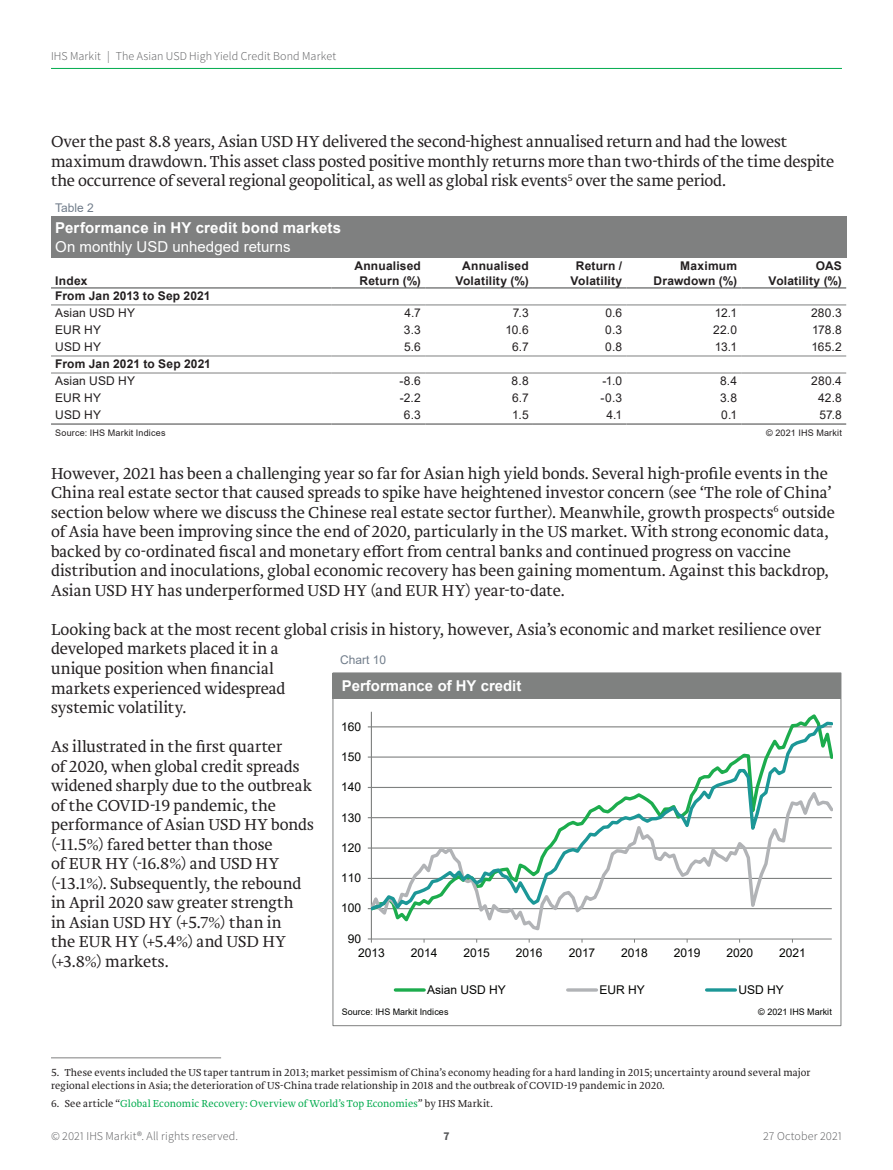
<style>
.page{position:relative;width:893px;height:1170px;background:#fff}
.page>*{position:absolute;margin:0;border:0;box-sizing:border-box;transform-origin:0 0}
.t1{font:300 16.5px/19.5px "Brioni Std";letter-spacing:-.005em;color:#231f20}
.t2{font:700 15px "Arial";letter-spacing:.01em;color:#fff}
.t3{font:15px "Arial";color:#fff}
.t4{font:700 14.85px "Arial";color:#fff}
.t5{font:12px "Arial";letter-spacing:.01em;color:#231f20}
.t6{font:700 12px/15px "Arial";letter-spacing:.015em;color:#231f20;text-align:center}
.t7{font:300 12px "Source Sans Pro";letter-spacing:.01em;color:#57585a}
.t8{font:12px "Arial";letter-spacing:-.005em;color:#040503}
.t9{font:12px "Arial";color:#717d8b}
.t10{font:700 12px "Source Sans Pro";color:#57585a}
.t11{font:300 10.5px/13.5px "Brioni Std";letter-spacing:.015em;color:#231f20}
.t12{font:300 10.5px "Brioni Std";letter-spacing:.01em;color:#00ab4d}
.t13{font:9px "Arial";letter-spacing:.025em;color:#231f20}
.t14{font:9px "Arial";letter-spacing:.005em;color:#040503}
.s1{color:#231f20}
</style>
<div class="page">
<hr style="left:51px;top:68px;width:791px;height:1px;background:#00ab4d">
<hr style="left:51px;top:1057px;width:170px;height:1px;background:#7f8080">
<div style="left:51px;top:216px;width:795px;height:42px;background:#7f8080"></div>
<hr style="left:332px;top:287px;width:93px;height:1px;background:#7f8080">
<hr style="left:425px;top:287px;width:108px;height:1px;background:#7f8080">
<hr style="left:533px;top:287px;width:93px;height:1px;background:#7f8080">
<hr style="left:626px;top:287px;width:115px;height:1px;background:#7f8080">
<hr style="left:741px;top:287px;width:105px;height:1px;background:#7f8080">
<hr style="left:51px;top:287px;width:281px;height:1px;background:#7f8080">
<hr style="left:51px;top:423px;width:281px;height:2px;background:#7f8080">
<hr style="left:332px;top:423px;width:93px;height:2px;background:#7f8080">
<hr style="left:425px;top:423px;width:108px;height:2px;background:#7f8080">
<hr style="left:533px;top:423px;width:93px;height:2px;background:#7f8080">
<hr style="left:626px;top:423px;width:115px;height:2px;background:#7f8080">
<hr style="left:741px;top:423px;width:105px;height:2px;background:#7f8080">
<hr style="left:51px;top:372px;width:281px;height:1px;background:#7f8080">
<hr style="left:332px;top:372px;width:93px;height:1px;background:#7f8080">
<hr style="left:425px;top:372px;width:108px;height:1px;background:#7f8080">
<hr style="left:533px;top:372px;width:93px;height:1px;background:#7f8080">
<hr style="left:626px;top:372px;width:115px;height:1px;background:#7f8080">
<hr style="left:741px;top:372px;width:105px;height:1px;background:#7f8080">
<hr style="left:51px;top:304px;width:281px;height:1px;background:#7f8080">
<hr style="left:332px;top:304px;width:93px;height:1px;background:#7f8080">
<hr style="left:425px;top:304px;width:108px;height:1px;background:#7f8080">
<hr style="left:533px;top:304px;width:93px;height:1px;background:#7f8080">
<hr style="left:626px;top:304px;width:115px;height:1px;background:#7f8080">
<hr style="left:741px;top:304px;width:105px;height:1px;background:#7f8080">
<hr style="left:51px;top:355px;width:281px;height:1px;background:#7f8080">
<hr style="left:332px;top:355px;width:93px;height:1px;background:#7f8080">
<hr style="left:425px;top:355px;width:108px;height:1px;background:#7f8080">
<hr style="left:533px;top:355px;width:93px;height:1px;background:#7f8080">
<hr style="left:626px;top:355px;width:115px;height:1px;background:#7f8080">
<hr style="left:741px;top:355px;width:105px;height:1px;background:#7f8080">
<hr style="left:371px;top:711px;width:1px;height:227px;background:#7f8180">
<hr style="left:371px;top:938px;width:461px;height:1px;background:#7f8180">
<svg style="left:382px;top:913px;width:161px;height:18px"></svg>
<svg style="left:371px;top:719px;width:462px;height:194px"></svg>
<hr style="left:395px;top:988px;width:29px;height:3px;background:#1cac4d">
<hr style="left:568px;top:988px;width:28px;height:3px;background:#b1b3b6">
<hr style="left:707px;top:988px;width:28px;height:3px;background:#1c9797">
<div style="left:333px;top:673px;width:508px;height:25px;background:#7f8180"></div>
<p class="t7" style="left:51px;top:48px;width:287px">IHS Markit | The Asian USD High Yield Credit Bond Market</p>
<p class="t1" style="left:51px;top:132px;width:785px">Over the past 8.8 years, Asian USD HY delivered the second-highest annualised return and had the lowest maximum drawdown. This asset class posted positive monthly returns more than two-thirds of the time despite the occurrence of several regional geopolitical, as well as global risk events<sup>5</sup> over the same period.</p>
<p class="t9" style="left:55px;top:200px;width:40px">Table 2</p>
<p class="t2" style="left:55px;top:218px;width:287px">Performance in HY credit bond markets</p>
<p class="t3" style="left:55px;top:236px;width:237px">On monthly USD unhedged returns</p>
<p class="t6" style="left:55px;top:273px;width:34px">Index</p>
<p class="t6" style="left:355px;top:258px;width:68px">Annualised<br>Return (%)</p>
<p class="t6" style="left:455px;top:258px;width:75px">Annualised<br>Volatility (%)</p>
<p class="t6" style="left:571px;top:258px;width:53px">Return /<br>Volatility</p>
<p class="t6" style="left:653px;top:258px;width:85px;text-align:right">Maximum<br>Drawdown (%)</p>
<p class="t6" style="left:769px;top:258px;width:75px;text-align:right">OAS<br>Volatility (%)</p>
<p class="t6" style="left:55px;top:288px;width:157px">From Jan 2013 to Sep 2021</p>
<p class="t5" style="left:55px;top:304px;width:81px">Asian USD HY</p>
<p class="t5" style="left:404px;top:304px;width:18px">4.7</p>
<p class="t5" style="left:513px;top:304px;width:17px">7.3</p>
<p class="t5" style="left:605px;top:304px;width:18px">0.6</p>
<p class="t5" style="left:715px;top:304px;width:24px">12.1</p>
<p class="t5" style="left:811px;top:304px;width:32px">280.3</p>
<p class="t5" style="left:55px;top:321px;width:47px">EUR HY</p>
<p class="t5" style="left:404px;top:321px;width:19px">3.3</p>
<p class="t5" style="left:505px;top:321px;width:25px">10.6</p>
<p class="t5" style="left:605px;top:321px;width:18px">0.3</p>
<p class="t5" style="left:713px;top:321px;width:25px">22.0</p>
<p class="t5" style="left:812px;top:321px;width:31px">178.8</p>
<p class="t5" style="left:55px;top:338px;width:47px">USD HY</p>
<p class="t5" style="left:404px;top:338px;width:18px">5.6</p>
<p class="t5" style="left:512px;top:338px;width:18px">6.7</p>
<p class="t5" style="left:605px;top:338px;width:18px">0.8</p>
<p class="t5" style="left:715px;top:338px;width:24px">13.1</p>
<p class="t5" style="left:811px;top:338px;width:32px">165.2</p>
<p class="t6" style="left:55px;top:356px;width:157px">From Jan 2021 to Sep 2021</p>
<p class="t5" style="left:55px;top:372px;width:81px">Asian USD HY</p>
<p class="t5" style="left:399px;top:372px;width:23px">-8.6</p>
<p class="t5" style="left:512px;top:372px;width:19px">8.8</p>
<p class="t5" style="left:602px;top:372px;width:21px">-1.0</p>
<p class="t5" style="left:720px;top:372px;width:19px">8.4</p>
<p class="t5" style="left:811px;top:372px;width:32px">280.4</p>
<p class="t5" style="left:55px;top:389px;width:47px">EUR HY</p>
<p class="t5" style="left:400px;top:389px;width:23px">-2.2</p>
<p class="t5" style="left:512px;top:389px;width:18px">6.7</p>
<p class="t5" style="left:601px;top:389px;width:23px">-0.3</p>
<p class="t5" style="left:720px;top:389px;width:19px">3.8</p>
<p class="t5" style="left:818px;top:389px;width:25px">42.8</p>
<p class="t5" style="left:55px;top:406px;width:47px">USD HY</p>
<p class="t5" style="left:404px;top:406px;width:19px">6.3</p>
<p class="t5" style="left:512px;top:406px;width:18px">1.5</p>
<p class="t5" style="left:606px;top:406px;width:17px">4.1</p>
<p class="t5" style="left:721px;top:406px;width:17px">0.1</p>
<p class="t5" style="left:819px;top:406px;width:24px">57.8</p>
<p class="t13" style="left:55px;top:427px;width:112px">Source: IHS Markit Indices</p>
<p class="t13" style="left:766px;top:427px;width:77px">© 2021 IHS Markit</p>
<p class="t1" style="left:51px;top:464px;width:785px">However, 2021 has been a challenging year so far for Asian high yield bonds. Several high-profile events in the China real estate sector that caused spreads to spike have heightened investor concern (see ‘The role of China’ section below where we discuss the Chinese real estate sector further). Meanwhile, growth prospects<sup>6</sup> outside of Asia have been improving since the end of 2020, particularly in the US market. With strong economic data, backed by co-ordinated fiscal and monetary effort from central banks and continued progress on vaccine distribution and inoculations, global economic recovery has been gaining momentum. Against this backdrop, Asian USD HY has underperformed USD HY (and EUR HY) year-to-date.</p>
<p class="t1" style="left:51px;top:620px;width:772px">Looking back at the most recent global crisis in history, however, Asia’s economic and market resilience over developed markets placed it in a<br>unique position when financial<br>markets experienced widespread<br>systemic volatility.</p>
<p class="t1" style="left:51px;top:737px;width:264px">As illustrated in the first quarter<br>of 2020, when global credit spreads widened sharply due to the outbreak of the COVID-19 pandemic, the performance of Asian USD HY bonds (-11.5%) fared better than those<br>of EUR HY (-16.8%) and USD HY (-13.1%). Subsequently, the rebound in April 2020 saw greater strength<br>in Asian USD HY (+5.7%) than in<br>the EUR HY (+5.4%) and USD HY (+3.8%) markets.</p>
<p class="t9" style="left:340px;top:651px;width:48px">Chart 10</p>
<p class="t4" style="left:342px;top:675px;width:181px">Performance of HY credit</p>
<p class="t8" style="left:341px;top:718px;width:21px">160</p>
<p class="t8" style="left:341px;top:748px;width:21px">150</p>
<p class="t8" style="left:341px;top:778px;width:21px">140</p>
<p class="t8" style="left:341px;top:809px;width:21px">130</p>
<p class="t8" style="left:341px;top:839px;width:21px">120</p>
<p class="t8" style="left:341px;top:869px;width:21px">110</p>
<p class="t8" style="left:341px;top:899px;width:21px">100</p>
<p class="t8" style="left:348px;top:930px;width:15px">90</p>
<p class="t8" style="left:358px;top:944px;width:28px">2013</p>
<p class="t8" style="left:411px;top:944px;width:28px">2014</p>
<p class="t8" style="left:463px;top:944px;width:28px">2015</p>
<p class="t8" style="left:516px;top:944px;width:28px">2016</p>
<p class="t8" style="left:569px;top:944px;width:28px">2017</p>
<p class="t8" style="left:621px;top:944px;width:28px">2018</p>
<p class="t8" style="left:674px;top:944px;width:28px">2019</p>
<p class="t8" style="left:726px;top:944px;width:28px">2020</p>
<p class="t8" style="left:779px;top:944px;width:28px">2021</p>
<p class="t8" style="left:427px;top:981px;width:80px">Asian USD HY</p>
<p class="t8" style="left:599px;top:981px;width:47px">EUR HY</p>
<p class="t8" style="left:738px;top:981px;width:47px">USD HY</p>
<p class="t14" style="left:342px;top:1005px;width:108px">Source: IHS Markit Indices</p>
<p class="t14" style="left:758px;top:1005px;width:75px">© 2021 IHS Markit</p>
<p class="t11" style="left:51px;top:1065px;width:761px">5. These events included the US taper tantrum in 2013; market pessimism of China’s economy heading for a hard landing in 2015; uncertainty around several major regional elections in Asia; the deterioration of US-China trade relationship in 2018 and the outbreak of COVID-19 pandemic in 2020.</p>
<p class="t12" style="left:51px;top:1096px;width:444px"><span class="s1">6. See article “</span>Global Economic Recovery: Overview of World’s Top Economies<span class="s1">” by IHS Markit.</span></p>
<p class="t7" style="left:51px;top:1129px;width:189px">© 2021 IHS Markit®. All rights reserved.</p>
<p class="t10" style="left:443px;top:1128px;width:8px">7</p>
<p class="t7" style="left:763px;top:1129px;width:80px">27 October 2021</p>
</div>
